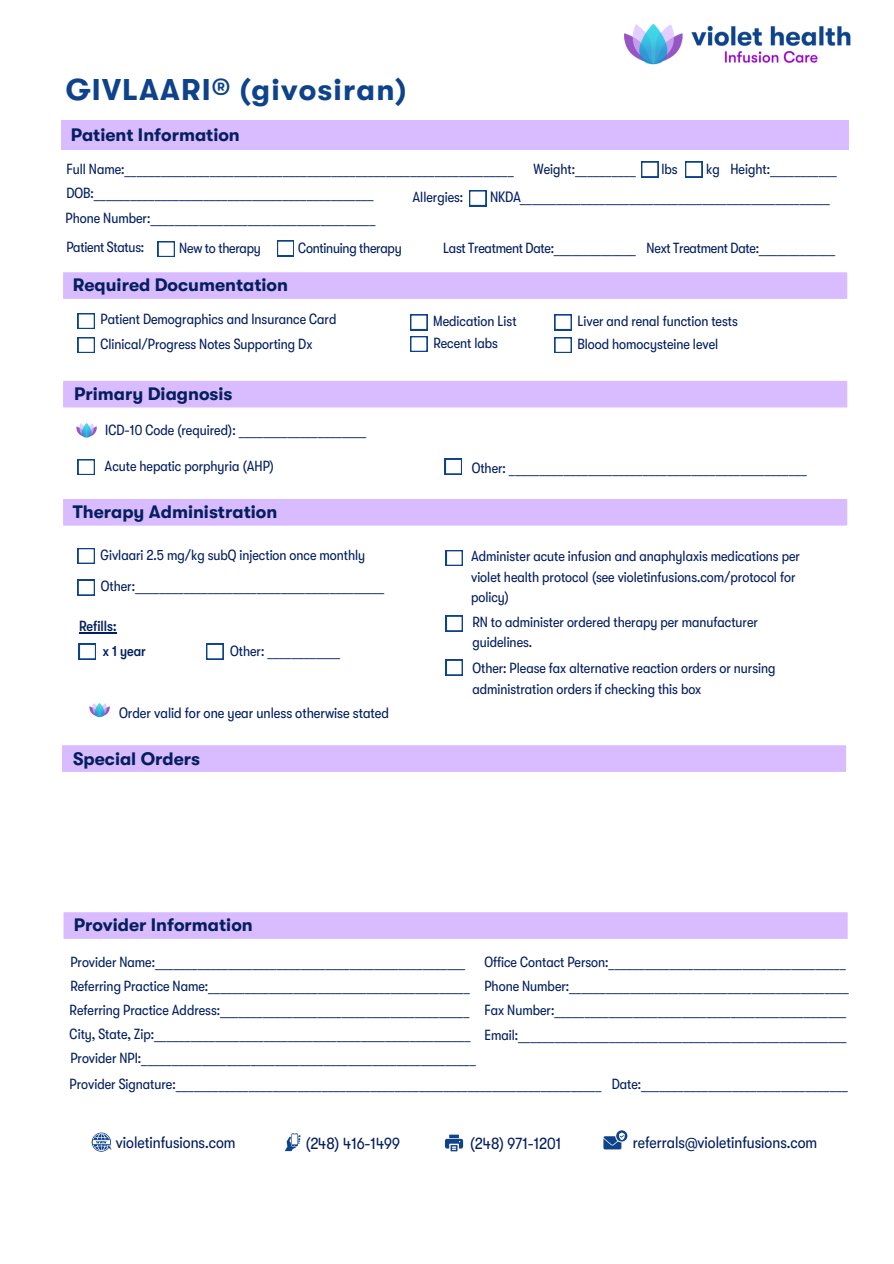
<style>
.page{position:relative;width:894px;height:1264px;background:#fff}
.page>*{position:absolute;margin:0;border:0;box-sizing:border-box;transform-origin:0 0}
.t1{font:700 30px "GT Walsheim Pro";letter-spacing:.04em;color:#0e438b}
.t2{font:700 18px "GT Walsheim Pro";color:#041f60}
.t3{font:condensed 16.5px "GT Walsheim Pro";color:#041f60}
.t4{font:condensed 15px "GT Walsheim Pro";color:#041f60}
.t5{font:condensed 14.7px/20.2px "GT Walsheim Pro";color:#041f60}
.t6{font:500 condensed 14.7px "GT Walsheim Pro";color:#041f60}
.s1{font-size:15px}
</style>
<div class="page">
<svg style="left:158px;top:241px;width:16px;height:16px"></svg>
<svg style="left:277px;top:240px;width:17px;height:16px"></svg>
<svg style="left:92px;top:1132px;width:19px;height:19px"></svg>
<svg style="left:445px;top:1134px;width:18px;height:17px"></svg>
<svg style="left:284px;top:1133px;width:16px;height:18px"></svg>
<svg style="left:603px;top:1130px;width:24px;height:19px"></svg>
<img style="left:624px;top:23px;width:226px;height:42px">
<svg style="left:641px;top:162px;width:17px;height:15px"></svg>
<svg style="left:685px;top:162px;width:16px;height:15px"></svg>
<svg style="left:469px;top:190px;width:17px;height:16px"></svg>
<div style="left:62px;top:120px;width:786px;height:29px;background:#d9bbff"></div>
<svg style="left:446px;top:550px;width:16px;height:16px"></svg>
<svg style="left:446px;top:659px;width:16px;height:16px"></svg>
<svg style="left:446px;top:615px;width:16px;height:16px"></svg>
<div style="left:63px;top:272px;width:785px;height:27px;background:#d9bbff"></div>
<svg style="left:63px;top:380px;width:785px;height:28px;background:#dabeff"></svg>
<div style="left:63px;top:499px;width:785px;height:27px;background:#d9bbff"></div>
<div style="left:63px;top:912px;width:785px;height:27px;background:#d9bbff"></div>
<svg style="left:78px;top:548px;width:17px;height:15px"></svg>
<svg style="left:78px;top:580px;width:17px;height:15px"></svg>
<svg style="left:79px;top:644px;width:17px;height:15px"></svg>
<svg style="left:206px;top:644px;width:17px;height:15px"></svg>
<svg style="left:410px;top:314px;width:17px;height:16px"></svg>
<svg style="left:78px;top:313px;width:17px;height:16px"></svg>
<svg style="left:78px;top:337px;width:17px;height:16px"></svg>
<img style="left:89px;top:703px;width:21px;height:15px">
<hr style="left:79px;top:632px;width:37px;height:1px;background:#041f60">
<svg style="left:78px;top:459px;width:17px;height:16px"></svg>
<img style="left:76px;top:424px;width:21px;height:14px">
<svg style="left:445px;top:459px;width:16px;height:15px"></svg>
<div style="left:62px;top:745px;width:784px;height:27px;background:#d9bbff"></div>
<svg style="left:410px;top:336px;width:17px;height:16px"></svg>
<svg style="left:554px;top:314px;width:17px;height:16px"></svg>
<svg style="left:554px;top:337px;width:17px;height:16px"></svg>
<p class="t1" style="left:66px;top:73px;width:342px">GIVLAARI® (givosiran)</p>
<h2 class="t2" style="left:71px;top:125px;width:170px">Patient Information</h2>
<p class="t5" style="left:66px;top:159px;width:449px">Full Name:________________________________________________________________</p>
<p class="t5" style="left:533px;top:159px;width:104px">Weight:__________</p>
<p class="t5" style="left:661px;top:159px;width:18px">lbs</p>
<h2 class="t5" style="left:706px;top:159px;width:15px">kg</h2>
<p class="t5" style="left:730px;top:159px;width:108px">Height:___________</p>
<p class="t5" style="left:66px;top:183px;width:309px">DOB:______________________________________________</p>
<h1 class="t5" style="left:412px;top:187px;width:52px">Allergies:</h1>
<h1 class="t5" style="left:490px;top:187px;width:341px"><span class="s1">NKDA</span>___________________________________________________</h1>
<p class="t5" style="left:66px;top:208px;width:311px">Phone Number:_____________________________________</p>
<p class="t5" style="left:66px;top:237px;width:79px">Patient Status:</p>
<p class="t5" style="left:179px;top:238px;width:83px">New to therapy</p>
<h2 class="t5" style="left:298px;top:238px;width:105px">Continuing therapy</h2>
<p class="t5" style="left:443px;top:238px;width:194px">Last Treatment Date:______________</p>
<p class="t5" style="left:646px;top:238px;width:190px">Next Treatment Date:_____________</p>
<p class="t2" style="left:73px;top:275px;width:217px">Required Documentation</p>
<p class="t5" style="left:101px;top:309px;width:237px">Patient Demographics and Insurance Card</p>
<p class="t5" style="left:433px;top:311px;width:85px">Medication List</p>
<h2 class="t5" style="left:100px;top:333px;width:213px">Clinical/Progress Notes Supporting Dx</h2>
<p class="t5" style="left:433px;top:333px;width:66px">Recent labs</p>
<p class="t2" style="left:74px;top:384px;width:160px">Primary Diagnosis</p>
<p class="t5" style="left:105px;top:420px;width:262px">ICD-10 Code (required): _____________________</p>
<p class="t5" style="left:577px;top:311px;width:162px">Liver and renal function tests</p>
<p class="t5" style="left:577px;top:333px;width:142px">Blood homocysteine level</p>
<p class="t5" style="left:104px;top:456px;width:171px">Acute hepatic porphyria (AHP)</p>
<p class="t5" style="left:471px;top:457px;width:336px">Other: _________________________________________________</p>
<p class="t2" style="left:73px;top:502px;width:206px">Therapy Administration</p>
<p class="t5" style="left:101px;top:545px;width:266px">Givlaari 2.5 mg/kg subQ injection once monthly</p>
<p class="t5" style="left:101px;top:576px;width:285px">Other:_________________________________________</p>
<p class="t6" style="left:79px;top:618px;width:39px">Refills:</p>
<p class="t6" style="left:103px;top:642px;width:44px">x 1 year</p>
<p class="t5" style="left:230px;top:641px;width:112px">Other: ____________</p>
<h4 class="t4" style="left:119px;top:704px;width:271px">Order valid for one year unless otherwise stated</h4>
<p class="t2" style="left:73px;top:748px;width:128px">Special Orders</p>
<p class="t2" style="left:74px;top:915px;width:180px">Provider Information</p>
<h4 class="t5" style="left:471px;top:546px;width:330px">Administer acute infusion and anaphylaxis medications per violet health protocol (see violetinfusions.com/protocol for policy)</h4>
<p class="t5" style="left:472px;top:612px;width:287px">RN to administer ordered therapy per manufacturer guidelines.</p>
<p class="t5" style="left:472px;top:658px;width:304px">Other: Please fax alternative reaction orders or nursing administration orders if checking this box</p>
<p class="t5" style="left:70px;top:951px;width:396px">Provider Name:___________________________________________________</p>
<p class="t5" style="left:70px;top:976px;width:401px">Referring Practice Name:___________________________________________</p>
<h5 class="t5" style="left:70px;top:1000px;width:401px">Referring Practice Address:_________________________________________</h5>
<p class="t5" style="left:70px;top:1024px;width:402px">City, State, Zip:____________________________________________________</p>
<h2 class="t5" style="left:70px;top:1048px;width:407px">Provider NPI:_______________________________________________________</h2>
<p class="t5" style="left:484px;top:951px;width:363px">Office Contact Person:_______________________________________</p>
<p class="t5" style="left:484px;top:976px;width:366px">Phone Number:______________________________________________</p>
<p class="t5" style="left:484px;top:1000px;width:363px">Fax Number:________________________________________________</p>
<h5 class="t5" style="left:484px;top:1024px;width:363px">Email:______________________________________________________</h5>
<p class="t5" style="left:70px;top:1073px;width:533px">Provider Signature:______________________________________________________________________</p>
<p class="t5" style="left:611px;top:1073px;width:238px">Date:__________________________________</p>
<h2 class="t3" style="left:116px;top:1132px;width:121px">violetinfusions.com</h2>
<p class="t3" style="left:470px;top:1133px;width:93px">(248) 971-1201</p>
<p class="t3" style="left:305px;top:1133px;width:96px">(248) 416-1499</p>
<p class="t3" style="left:632px;top:1132px;width:186px">referrals@violetinfusions.com</p>
</div>
